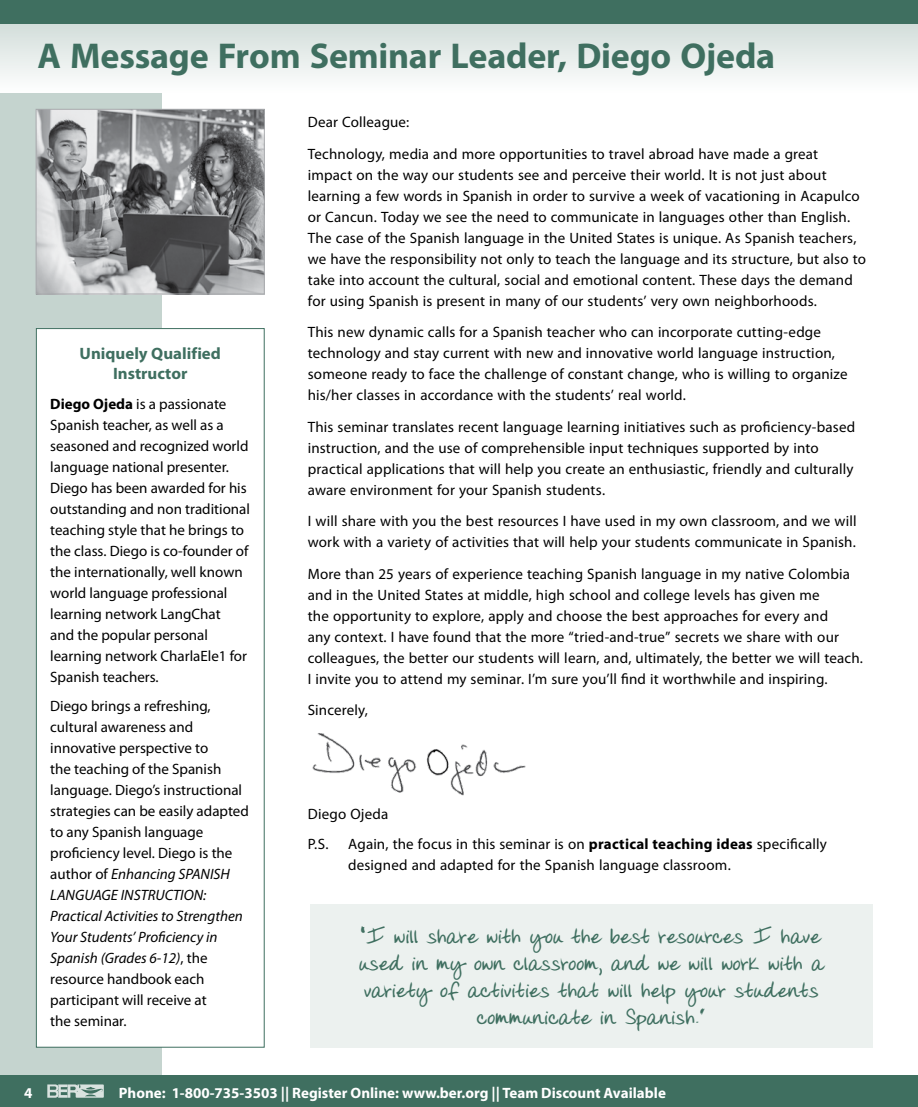
<style>
.page{position:relative;width:918px;height:1107px;background:#fff}
.page>*{position:absolute;margin:0;border:0;box-sizing:border-box;transform-origin:0 0}
.t1{font:700 36px "Myriad Pro";letter-spacing:-.005em;color:#3f6f60}
.t2{font:700 22.5px/27px "Donnys Hand";letter-spacing:.005em;color:#3f6f60;text-align:center}
.t3{font:700 16.5px/19.8px "Myriad Pro";color:#3f6f60;text-align:center}
.t4{font:15px/21px "Myriad Pro";letter-spacing:.01em;color:#000}
.t5{font:700 15px "Myriad Pro";color:#fff}
.s1{font-weight:700}
.s2{font-style:italic}
</style>
<div class="page">
<div style="left:0;top:0;width:162px;height:1107px;background:#c5d4cf"></div>
<div style="left:0;top:1076px;width:918px;height:31px;background:#3f6f60"></div>
<svg style="left:47px;top:1084px;width:57px;height:14px"></svg>
<svg style="left:0;top:24px;width:918px;height:68px"></svg>
<div style="left:0;top:0;width:918px;height:24px;background:#3f6f60"></div>
<img style="left:312px;top:733px;width:214px;height:63px">
<div style="left:36px;top:329px;width:228px;height:718px;background:#fff"></div>
<div style="left:36px;top:328px;width:229px;height:720px;border:1px solid #3f6f60"></div>
<div style="left:310px;top:904px;width:563px;height:144px;background:#ecf1ef"></div>
<img style="left:38px;top:111px;width:225px;height:181px">
<div style="left:36px;top:109px;width:229px;height:185px;border:1px solid #a7a9ac"></div>
<h1 class="t1" style="left:38px;top:32px;width:739px">A Message From Seminar Leader, Diego Ojeda</h1>
<p class="t3" style="left:80px;top:343px;width:143px">Uniquely Qualified<br>Instructor</p>
<p class="t4" style="left:50px;top:393px;width:201px"><span class="s1">Diego Ojeda</span> is a passionate<br>Spanish teacher, as well as a seasoned and recognized world language national presenter.<br>Diego has been awarded for his outstanding and non traditional teaching style that he brings to the class. Diego is co-founder of the internationally, well known world language professional learning network LangChat<br>and the popular personal learning network CharlaEle1 for<br>Spanish teachers.</p>
<p class="t4" style="left:50px;top:695px;width:200px">Diego brings a refreshing, cultural awareness and innovative perspective to<br>the teaching of the Spanish language. Diego’s instructional strategies can be easily adapted to any Spanish language proficiency level. Diego is the author of <span class="s2">Enhancing SPANISH<br>LANGUAGE INSTRUCTION:<br>Practical Activities to Strengthen<br>Your Students’ Proficiency in<br>Spanish (Grades 6‑12)</span>, the resource handbook each participant will receive at<br>the seminar.</p>
<p class="t4" style="left:308px;top:106px;width:512px;line-height:31.5px">Dear Colleague:<br>Technology, media and more opportunities to travel abroad have made a great</p>
<p class="t4" style="left:308px;top:164px;width:560px">impact on the way our students see and perceive their world. It is not just about learning a few words in Spanish in order to survive a week of vacationing in Acapulco or Cancun. Today we see the need to communicate in languages other than English.<br>The case of the Spanish language in the United States is unique. As Spanish teachers, we have the responsibility not only to teach the language and its structure, but also to take into account the cultural, social and emotional content. These days the demand for using Spanish is present in many of our students’ very own neighborhoods.</p>
<p class="t4" style="left:308px;top:321px;width:541px">This new dynamic calls for a Spanish teacher who can incorporate cutting‑edge technology and stay current with new and innovative world language instruction, someone ready to face the challenge of constant change, who is willing to organize his/her classes in accordance with the students’ real world.</p>
<p class="t4" style="left:308px;top:416px;width:549px">This seminar translates recent language learning initiatives such as proficiency-based instruction, and the use of comprehensible input techniques supported by into practical applications that will help you create an enthusiastic, friendly and culturally aware environment for your Spanish students.</p>
<p class="t4" style="left:308px;top:510px;width:550px">I will share with you the best resources I have used in my own classroom, and we will work with a variety of activities that will help your students communicate in Spanish.</p>
<p class="t4" style="left:308px;top:563px;width:557px">More than 25 years of experience teaching Spanish language in my native Colombia and in the United States at middle, high school and college levels has given me<br>the opportunity to explore, apply and choose the best approaches for every and<br>any context. I have found that the more “tried‑and‑true” secrets we share with our colleagues, the better our students will learn, and, ultimately, the better we will teach.<br>I invite you to attend my seminar. I’m sure you’ll find it worthwhile and inspiring.</p>
<p class="t4" style="left:308px;top:699px;width:62px">Sincerely,</p>
<p class="t4" style="left:308px;top:798px;width:82px;line-height:30px">Diego Ojeda<br>P.S.</p>
<p class="t4" style="left:348px;top:833px;width:480px">Again, the focus in this seminar is on <span class="s1">practical teaching ideas</span> specifically designed and adapted for the Spanish language classroom.</p>
<h2 class="t2" style="left:359px;top:924px;width:467px">“I will share with you the best resources I have used in my own classroom, and we will work with a variety of activities that will help your students communicate in Spanish.”</h2>
<p class="t5" style="left:24px;top:1083px;width:10px">4</p>
<p class="t5" style="left:119px;top:1083px;width:549px">Phone: 1-800-735-3503 || Register Online: www.ber.org || Team Discount Available</p>
</div>
